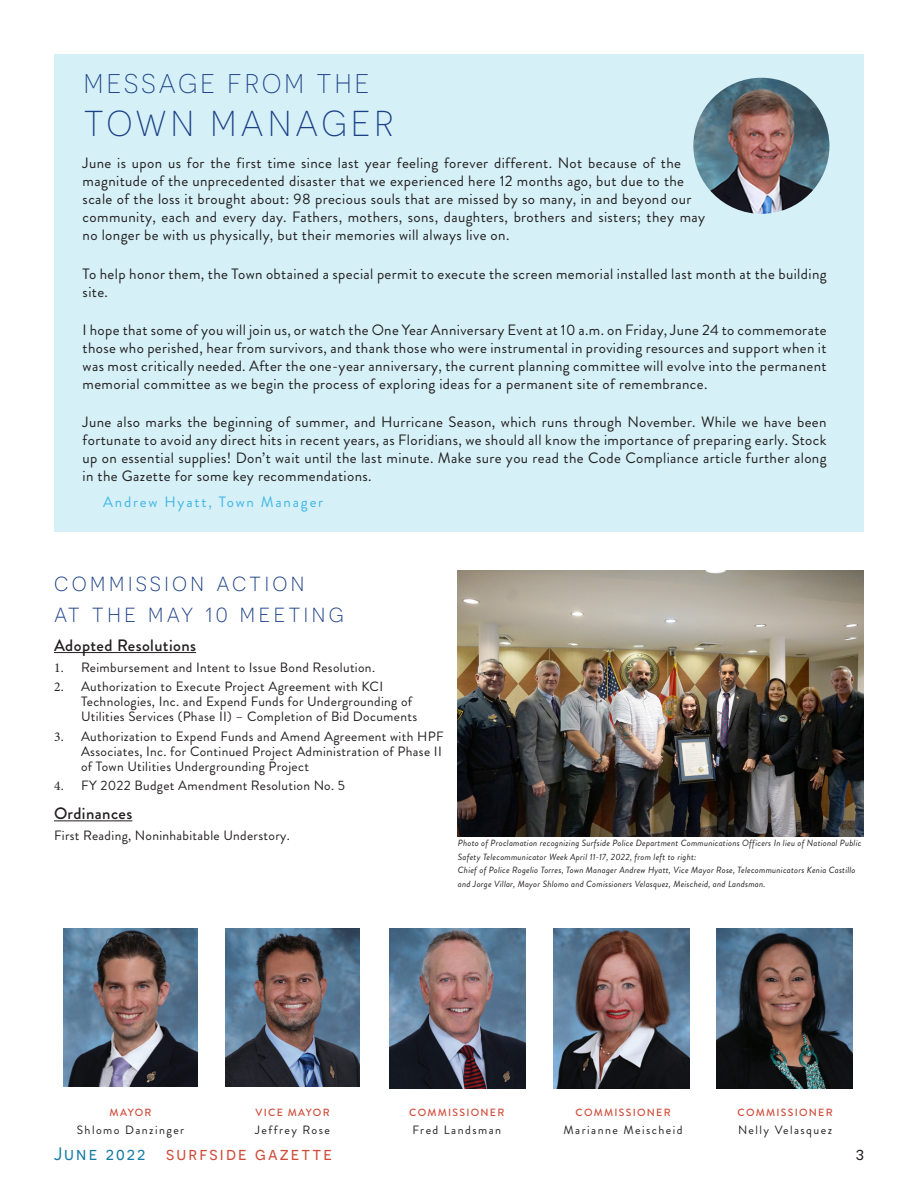
<style>
.page{position:relative;width:918px;height:1188px;background:#fff}
.page>*{position:absolute;margin:0;border:0;box-sizing:border-box;transform-origin:0 0}
.t1{font:300 36px "Novecentosans";letter-spacing:.12em;color:#1c4087}
.t2{font:300 27px "Novecentosans";letter-spacing:.12em;color:#1c4087}
.t3{font:300 25.5px/30.6px "Novecentosans";letter-spacing:.12em;color:#1c4087}
.t4{font:18px "Novecentosans";letter-spacing:.12em;color:#d04a38}
.t5{font:18px "Novecentosans";color:#231f20}
.t6{font:500 16.5px "Brandon Grotesque";letter-spacing:.025em;color:#231f20}
.t7{font:15px/18px "Brandon Grotesque";letter-spacing:.025em;color:#231f20}
.t8{font:15px "Brandon Grotesque";letter-spacing:.12em;color:#41b5e6}
.t9{font:13.5px/15px "Brandon Grotesque";letter-spacing:.025em;color:#231f20}
.t10{font:12px "Brandon Grotesque";letter-spacing:.12em;color:#231f20}
.t11{font:500 10.5px "Brandon Grotesque";letter-spacing:.12em;color:#d04a38}
.t12{font:italic 9px/13.5px "Brandon Grotesque";letter-spacing:.025em;color:#231f20}
.s1{font-family:"Minion Pro"}
.s2{color:#157ba3}
</style>
<div class="page">
<div style="left:54px;top:54px;width:810px;height:477px;background:#d5f1f7"></div>
<img style="left:693px;top:78px;width:136px;height:136px;border-radius:68px">
<hr style="left:54px;top:652px;width:142px;height:1px;background:#231f20">
<hr style="left:54px;top:820px;width:78px;height:1px;background:#231f20">
<img style="left:64px;top:929px;width:134px;height:157px">
<img style="left:226px;top:929px;width:134px;height:157px">
<img style="left:553px;top:929px;width:136px;height:160px">
<img style="left:716px;top:929px;width:136px;height:160px">
<img style="left:390px;top:929px;width:136px;height:160px">
<img style="left:457px;top:570px;width:407px;height:266px">
<p class="t2" style="left:84px;top:68px;width:287px">MESSAGE FROM THE</p>
<p class="t1" style="left:84px;top:103px;width:311px">TOWN MANAGER</p>
<p class="t7" style="left:83px;top:154px;width:624px">June is upon us for the first time since last year feeling forever different. Not because of the magnitude of the unprecedented disaster that we experienced here 12 months ago, but due to the scale of the loss it brought about: 98 precious souls that are missed by so many, in and beyond our community, each and every day. Fathers, mothers, sons, daughters, brothers and sisters; they may no longer be with us physically, but their memories will always live on.</p>
<p class="t7" style="left:83px;top:265px;width:746px">To help honor them, the Town obtained a special permit to execute the screen memorial installed last month at the building site.</p>
<p class="t7" style="left:83px;top:321px;width:746px;text-align:justify">I hope that some of you will join us, or watch the One Year Anniversary Event at 10 a.m. on Friday, June 24 to commemorate those who perished, hear from survivors, and thank those who were instrumental in providing resources and support when it was most critically needed. After the one-year anniversary, the current planning committee will evolve into the permanent memorial committee as we begin the process of exploring ideas for a permanent site of remembrance.</p>
<p class="t7" style="left:83px;top:413px;width:746px;text-align:justify">June also marks the beginning of summer, and Hurricane Season, which runs through November. While we have been fortunate to avoid any direct hits in recent years, as Floridians, we should all know the importance of preparing early. Stock up on essential supplies! Don’t wait until the last minute. Make sure you read the Code Compliance article further along in the Gazette for some key recommendations.</p>
<p class="t8" style="left:103px;top:492px;width:222px">Andrew Hyatt, Town Manager</p>
<p class="t3" style="left:54px;top:567px;width:292px">commission action<br>at the may 10 meeting</p>
<p class="t6" style="left:54px;top:634px;width:144px">Adopted Resolutions</p>
<p class="t9" style="left:54px;top:660px;width:323px"><span class="s1">1.</span> Reimbursement and Intent to Issue Bond Resolution.</p>
<p class="t9" style="left:81px;top:679px;width:338px;text-indent:-27px"><span class="s1">2.</span> Authorization to Execute Project Agreement with KCI<br>Technologies, Inc. and Expend Funds for Undergrounding of<br>Utilities Services (Phase II) – Completion of Bid Documents</p>
<p class="t9" style="left:81px;top:729px;width:364px;text-indent:-27px"><span class="s1">3.</span> Authorization to Expend Funds and Amend Agreement with HPF<br>Associates, Inc. for Continued Project Administration of Phase II of Town Utilities Undergrounding Project</p>
<p class="t9" style="left:54px;top:778px;width:293px"><span class="s1">4.</span> FY 2022 Budget Amendment Resolution No. 5</p>
<p class="t9" style="left:54px;top:828px;width:237px">First Reading, Noninhabitable Understory.</p>
<p class="t6" style="left:54px;top:802px;width:80px">Ordinances</p>
<p class="t12" style="left:458px;top:837px;width:405px">Photo of Proclamation recognizing Surfside Police Department Communications Officers In lieu of National Public Safety Telecommunicator Week April 11-17, 2022, from left to right:<br>Chief of Police Rogelio Torres, Town Manager Andrew Hyatt, Vice Mayor Rose, Telecommunicators Kenia Castillo and Jorge Villar, Mayor Shlomo and Comissioners Velasquez, Meischeid, and Landsman.</p>
<p class="t11" style="left:110px;top:1105px;width:43px">MAYOR</p>
<p class="t10" style="left:77px;top:1122px;width:109px">Shlomo Danzinger</p>
<p class="t11" style="left:256px;top:1105px;width:76px">VICE MAYOR</p>
<p class="t10" style="left:255px;top:1122px;width:76px">Jeffrey Rose</p>
<p class="t11" style="left:409px;top:1105px;width:97px">COMMISSIONER</p>
<p class="t10" style="left:412px;top:1122px;width:90px">Fred Landsman</p>
<p class="t11" style="left:575px;top:1105px;width:97px">COMMISSIONER</p>
<p class="t10" style="left:564px;top:1122px;width:120px">Marianne Meischeid</p>
<p class="t11" style="left:737px;top:1105px;width:97px">COMMISSIONER</p>
<p class="t10" style="left:738px;top:1122px;width:95px">Nelly Velasquez</p>
<p class="t4" style="left:54px;top:1143px;width:280px"><span class="s2">June 2022</span> surfside gazette</p>
<p class="t5" style="left:856px;top:1143px;width:10px">3</p>
</div>
